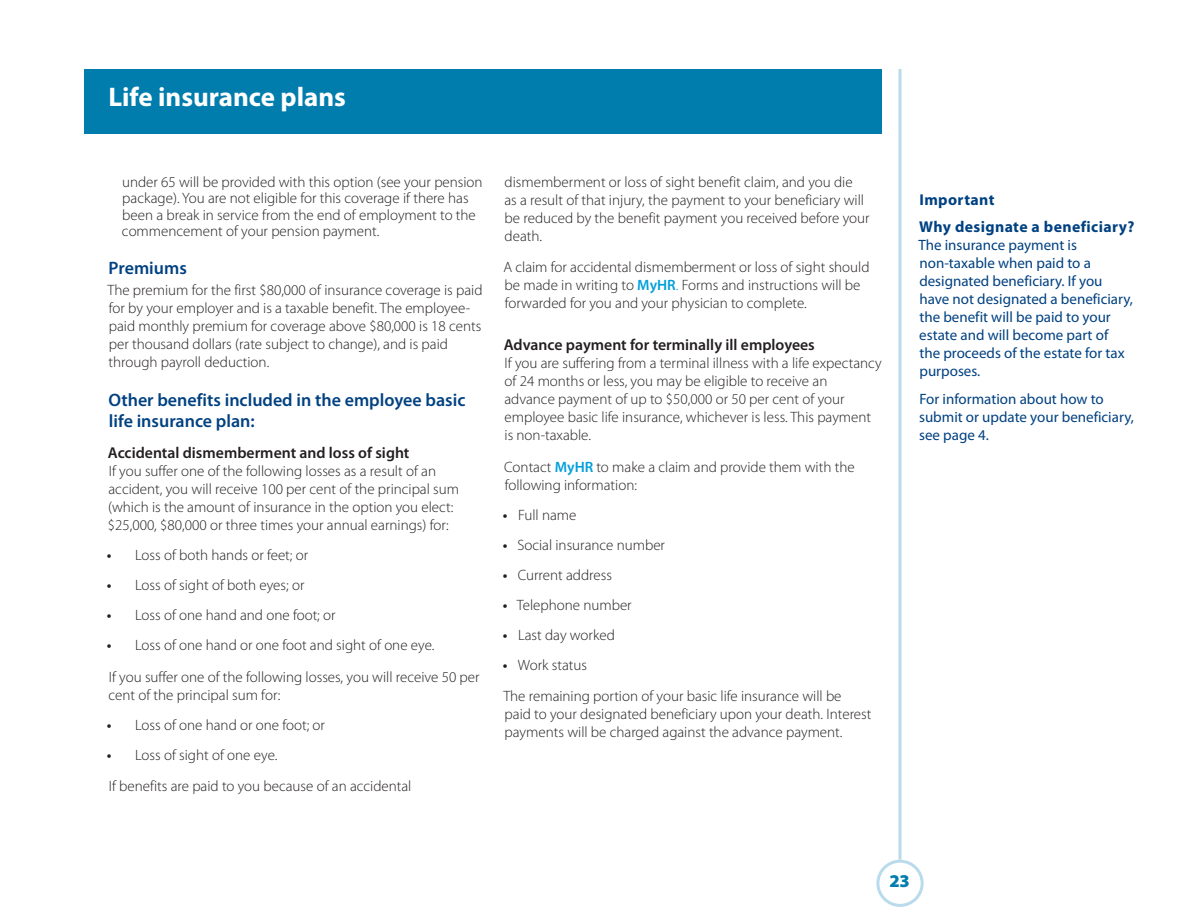
<style>
.page{position:relative;width:1188px;height:918px;background:#fff}
.page>*{position:absolute;margin:0;border:0;box-sizing:border-box;transform-origin:0 0}
.t1{font:700 27px "Myriad Pro";color:#fff}
.t2{font:600 18px/21px "Myriad Pro";color:#014181}
.t3{font:900 18px "Myriad Pro";color:#007dad}
.t4{font:600 15.75px "Myriad Pro";color:#231f20}
.t5{font:700 15.75px/27px "Myriad Pro";letter-spacing:.025em;color:#014181}
.t6{font:300 15px/18px "Myriad Pro";color:#231f20}
.t7{font:15px/18px "Myriad Pro";color:#014181}
.s1{font-weight:600}
.s2{font-weight:600;color:#009fda}
.s3{color:#069edb}
</style>
<div class="page">
<div style="left:876px;top:860px;width:48px;height:47px;border:3px solid #b9dbeb;border-radius:50%"></div>
<svg style="left:898px;top:69px;width:4px;height:791px;background:#cae3ef"></svg>
<div style="left:84px;top:69px;width:798px;height:64px;background:#007dad"></div>
<h1 class="t1" style="left:108px;top:80px;width:239px">Life insurance plans</h1>
<p class="t6" style="left:122px;top:174px;width:362px;line-height:16.5px">under 65 will be provided with this option (see your pension package). You are not eligible for this coverage if there has been a break in service from the end of employment to the commencement of your pension payment.</p>
<p class="t2" style="left:109px;top:257px;width:80px">Premiums</p>
<p class="t6" style="left:107px;top:282px;width:377px">The premium for the first $80,000 of insurance coverage is paid for by your employer and is a taxable benefit. The employee&shy;paid monthly premium for coverage above $80,000 is 18 cents per thousand dollars (rate subject to change), and is paid through payroll deduction.</p>
<p class="t2" style="left:108px;top:389px;width:358px">Other benefits included in the employee basic life insurance plan:</p>
<p class="t4" style="left:108px;top:443px;width:303px">Accidental dismemberment and loss of sight</p>
<p class="t6" style="left:108px;top:462px;width:353px">If you suffer one of the following losses as a result of an accident, you will receive 100 per cent of the principal sum (which is the amount of insurance in the option you elect: $25,000, $80,000 or three times your annual earnings) for:</p>
<p class="t6" style="left:107px;top:546px;width:203px"><span class="s1">•</span> Loss of both hands or feet; or</p>
<p class="t6" style="left:107px;top:576px;width:199px"><span class="s1">•</span> Loss of sight of both eyes; or</p>
<p class="t6" style="left:107px;top:606px;width:230px"><span class="s1">•</span> Loss of one hand and one foot; or</p>
<p class="t6" style="left:107px;top:630px;width:374px;line-height:31.5px"><span class="s1">•</span> Loss of one hand or one foot and sight of one eye.<br>If you suffer one of the following losses, you will receive 50 per</p>
<p class="t6" style="left:108px;top:686px;width:173px">cent of the principal sum for:</p>
<p class="t6" style="left:107px;top:716px;width:220px"><span class="s1">•</span> Loss of one hand or one foot; or</p>
<p class="t6" style="left:107px;top:739px;width:306px;line-height:31.5px"><span class="s1">•</span> Loss of sight of one eye.<br>If benefits are paid to you because of an accidental</p>
<p class="t6" style="left:504px;top:173px;width:367px">dismemberment or loss of sight benefit claim, and you die<br>as a result of that injury, the payment to your beneficiary will be reduced by the benefit payment you received before your death.</p>
<p class="t6" style="left:503px;top:258px;width:368px">A claim for accidental dismemberment or loss of sight should be made in writing to <span class="s2">MyHR</span><span class="s3">.</span> Forms and instructions will be forwarded for you and your physician to complete.</p>
<p class="t4" style="left:504px;top:335px;width:313px">Advance payment for terminally ill employees</p>
<p class="t6" style="left:504px;top:354px;width:379px">If you are suffering from a terminal illness with a life expectancy of 24 months or less, you may be eligible to receive an<br>advance payment of up to $50,000 or 50 per cent of your employee basic life insurance, whichever is less. This payment is non-taxable.</p>
<p class="t6" style="left:504px;top:458px;width:352px">Contact <span class="s2">MyHR</span> to make a claim and provide them with the following information:</p>
<p class="t6" style="left:503px;top:506px;width:75px"><span class="s1">•</span> Full name</p>
<p class="t6" style="left:503px;top:536px;width:164px"><span class="s1">•</span> Social insurance number</p>
<p class="t6" style="left:503px;top:566px;width:111px"><span class="s1">•</span> Current address</p>
<p class="t6" style="left:503px;top:596px;width:130px"><span class="s1">•</span> Telephone number</p>
<p class="t6" style="left:503px;top:626px;width:114px"><span class="s1">•</span> Last day worked</p>
<p class="t6" style="left:503px;top:649px;width:340px;line-height:31.5px"><span class="s1">•</span> Work status<br>The remaining portion of your basic life insurance will be</p>
<p class="t6" style="left:505px;top:705px;width:368px">paid to your designated beneficiary upon your death. Interest payments will be charged against the advance payment.</p>
<p class="t5" style="left:919px;top:185px;width:217px">Important<br>Why designate a beneficiary?</p>
<p class="t7" style="left:918px;top:235px;width:216px">The insurance payment is non-taxable when paid to a designated beneficiary. If you have not designated a beneficiary, the benefit will be paid to your estate and will become part of<br>the proceeds of the estate for tax purposes.</p>
<p class="t7" style="left:919px;top:390px;width:216px">For information about how to submit or update your beneficiary, see page 4.</p>
<p class="t3" style="left:889px;top:869px;width:22px">23</p>
</div>
